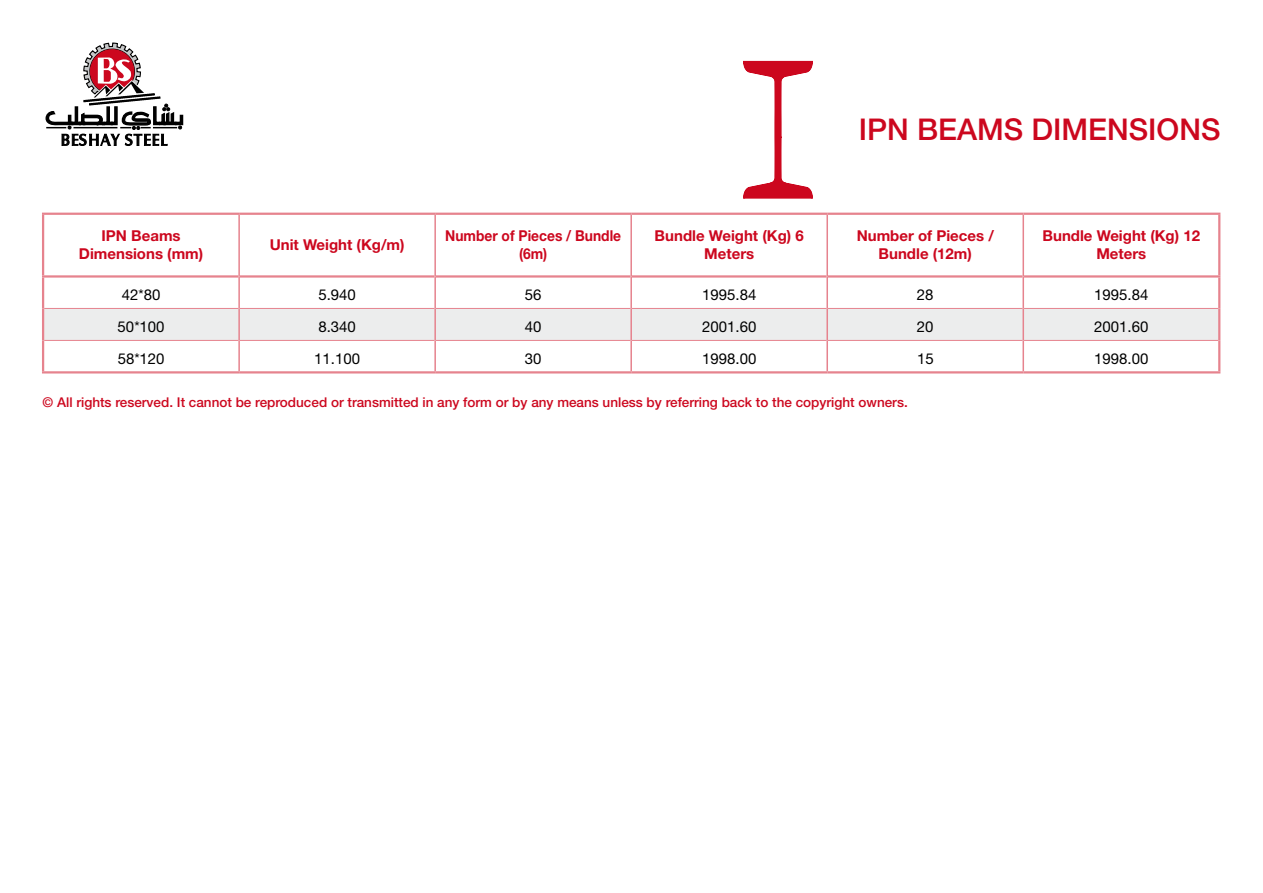
<style>
.page{position:relative;width:1263px;height:893px;background:#fff}
.page>*{position:absolute;margin:0;border:0;box-sizing:border-box;transform-origin:0 0}
.t1{font:500 30px "Helvetica Neue LT Std";color:#cc071e}
.t2{font:700 15px/18px "Helvetica Neue LT Std";color:#cc071e;text-align:center}
.t3{font:15px "Helvetica Neue LT Std";color:#000}
.t4{font:700 15px/18px "Helvetica Neue LT Std";color:#cc071e;text-align:center;scale:.92 1}
.t5{font:500 13.5px "Helvetica Neue LT Std";color:#cc071e}
</style>
<div class="page">
<svg style="left:45px;top:42px;width:139px;height:104px"></svg>
<div style="left:44px;top:309px;width:1174px;height:31px;background:#eceded"></div>
<hr style="left:42px;top:215px;width:2px;height:60px;background:#e6838e">
<hr style="left:1218px;top:215px;width:2px;height:60px;background:#e6838e">
<hr style="left:42px;top:278px;width:2px;height:30px;background:#e6838e">
<hr style="left:1218px;top:278px;width:2px;height:30px;background:#e6838e">
<hr style="left:42px;top:308px;width:2px;height:32px;background:#e6838e">
<hr style="left:1218px;top:308px;width:2px;height:32px;background:#e6838e">
<hr style="left:42px;top:340px;width:2px;height:31px;background:#e6838e">
<hr style="left:1218px;top:340px;width:2px;height:31px;background:#e6838e">
<hr style="left:42px;top:371px;width:197px;height:2px;background:#e6838e">
<hr style="left:239px;top:371px;width:196px;height:2px;background:#e6838e">
<hr style="left:435px;top:371px;width:196px;height:2px;background:#e6838e">
<hr style="left:631px;top:371px;width:196px;height:2px;background:#e6838e">
<hr style="left:827px;top:371px;width:196px;height:2px;background:#e6838e">
<hr style="left:1023px;top:371px;width:197px;height:2px;background:#e6838e">
<hr style="left:44px;top:308px;width:194px;height:1px;background:#e6838e">
<hr style="left:240px;top:308px;width:194px;height:1px;background:#e6838e">
<hr style="left:436px;top:308px;width:194px;height:1px;background:#e6838e">
<hr style="left:632px;top:308px;width:194px;height:1px;background:#e6838e">
<hr style="left:828px;top:308px;width:194px;height:1px;background:#e6838e">
<hr style="left:1024px;top:308px;width:194px;height:1px;background:#e6838e">
<hr style="left:44px;top:340px;width:194px;height:1px;background:#e6838e">
<hr style="left:240px;top:340px;width:194px;height:1px;background:#e6838e">
<hr style="left:436px;top:340px;width:194px;height:1px;background:#e6838e">
<hr style="left:632px;top:340px;width:194px;height:1px;background:#e6838e">
<hr style="left:828px;top:340px;width:194px;height:1px;background:#e6838e">
<hr style="left:1024px;top:340px;width:194px;height:1px;background:#e6838e">
<hr style="left:42px;top:213px;width:197px;height:2px;background:#e6838e">
<hr style="left:239px;top:213px;width:196px;height:2px;background:#e6838e">
<hr style="left:435px;top:213px;width:196px;height:2px;background:#e6838e">
<hr style="left:631px;top:213px;width:196px;height:2px;background:#e6838e">
<hr style="left:827px;top:213px;width:196px;height:2px;background:#e6838e">
<hr style="left:1023px;top:213px;width:197px;height:2px;background:#e6838e">
<hr style="left:42px;top:275px;width:196px;height:3px;background:#e6838e">
<hr style="left:240px;top:275px;width:194px;height:3px;background:#e6838e">
<hr style="left:436px;top:275px;width:194px;height:3px;background:#e6838e">
<hr style="left:632px;top:275px;width:194px;height:3px;background:#e6838e">
<hr style="left:828px;top:275px;width:194px;height:3px;background:#e6838e">
<hr style="left:1024px;top:275px;width:196px;height:3px;background:#e6838e">
<hr style="left:238px;top:215px;width:2px;height:61px;background:#e6838e">
<hr style="left:434px;top:215px;width:2px;height:61px;background:#e6838e">
<hr style="left:630px;top:215px;width:2px;height:61px;background:#e6838e">
<hr style="left:826px;top:215px;width:2px;height:61px;background:#e6838e">
<hr style="left:1022px;top:215px;width:2px;height:61px;background:#e6838e">
<hr style="left:238px;top:276px;width:2px;height:32px;background:#e6838e">
<hr style="left:434px;top:276px;width:2px;height:32px;background:#e6838e">
<hr style="left:630px;top:276px;width:2px;height:32px;background:#e6838e">
<hr style="left:826px;top:276px;width:2px;height:32px;background:#e6838e">
<hr style="left:1022px;top:276px;width:2px;height:32px;background:#e6838e">
<hr style="left:238px;top:308px;width:2px;height:32px;background:#e6838e">
<hr style="left:434px;top:308px;width:2px;height:32px;background:#e6838e">
<hr style="left:630px;top:308px;width:2px;height:32px;background:#e6838e">
<hr style="left:826px;top:308px;width:2px;height:32px;background:#e6838e">
<hr style="left:1022px;top:308px;width:2px;height:32px;background:#e6838e">
<hr style="left:238px;top:340px;width:2px;height:31px;background:#e6838e">
<hr style="left:434px;top:340px;width:2px;height:31px;background:#e6838e">
<hr style="left:630px;top:340px;width:2px;height:31px;background:#e6838e">
<hr style="left:826px;top:340px;width:2px;height:31px;background:#e6838e">
<hr style="left:1022px;top:340px;width:2px;height:31px;background:#e6838e">
<svg style="left:743px;top:60px;width:70px;height:139px"></svg>
<h1 class="t1" style="left:859px;top:112px;width:363px">IPN Beams Dimensions</h1>
<p class="t2" style="left:79px;top:227px;width:126px">IPN Beams<br>Dimensions (mm)</p>
<p class="t2" style="left:270px;top:236px;width:136px">Unit Weight (Kg/m)</p>
<p class="t4" style="left:445px;top:227px;width:193px">Number of Pieces / Bundle (6m)</p>
<p class="t2" style="left:655px;top:227px;width:151px">Bundle Weight (Kg) 6<br>Meters</p>
<p class="t2" style="left:857px;top:227px;width:139px">Number of Pieces /<br>Bundle (12m)</p>
<p class="t2" style="left:1042px;top:227px;width:159px">Bundle Weight (Kg) 12<br>Meters</p>
<p class="t3" style="left:122px;top:286px;width:40px">42*80</p>
<p class="t3" style="left:318px;top:286px;width:39px">5.940</p>
<p class="t3" style="left:525px;top:286px;width:18px">56</p>
<p class="t3" style="left:702px;top:286px;width:56px">1995.84</p>
<p class="t3" style="left:917px;top:286px;width:18px">28</p>
<p class="t3" style="left:1094px;top:286px;width:56px">1995.84</p>
<p class="t3" style="left:118px;top:318px;width:48px">50*100</p>
<p class="t3" style="left:318px;top:318px;width:39px">8.340</p>
<p class="t3" style="left:525px;top:318px;width:18px">40</p>
<p class="t3" style="left:702px;top:318px;width:56px">2001.60</p>
<p class="t3" style="left:917px;top:318px;width:18px">20</p>
<p class="t3" style="left:1094px;top:318px;width:56px">2001.60</p>
<p class="t3" style="left:118px;top:350px;width:48px">58*120</p>
<p class="t3" style="left:314px;top:350px;width:47px">11.100</p>
<p class="t3" style="left:525px;top:350px;width:18px">30</p>
<p class="t3" style="left:702px;top:350px;width:56px">1998.00</p>
<p class="t3" style="left:917px;top:350px;width:18px">15</p>
<p class="t3" style="left:1094px;top:350px;width:56px">1998.00</p>
<p class="t5" style="left:43px;top:394px;width:867px">© All rights reserved. It cannot be reproduced or transmitted in any form or by any means unless by referring back to the copyright owners.</p>
</div>
